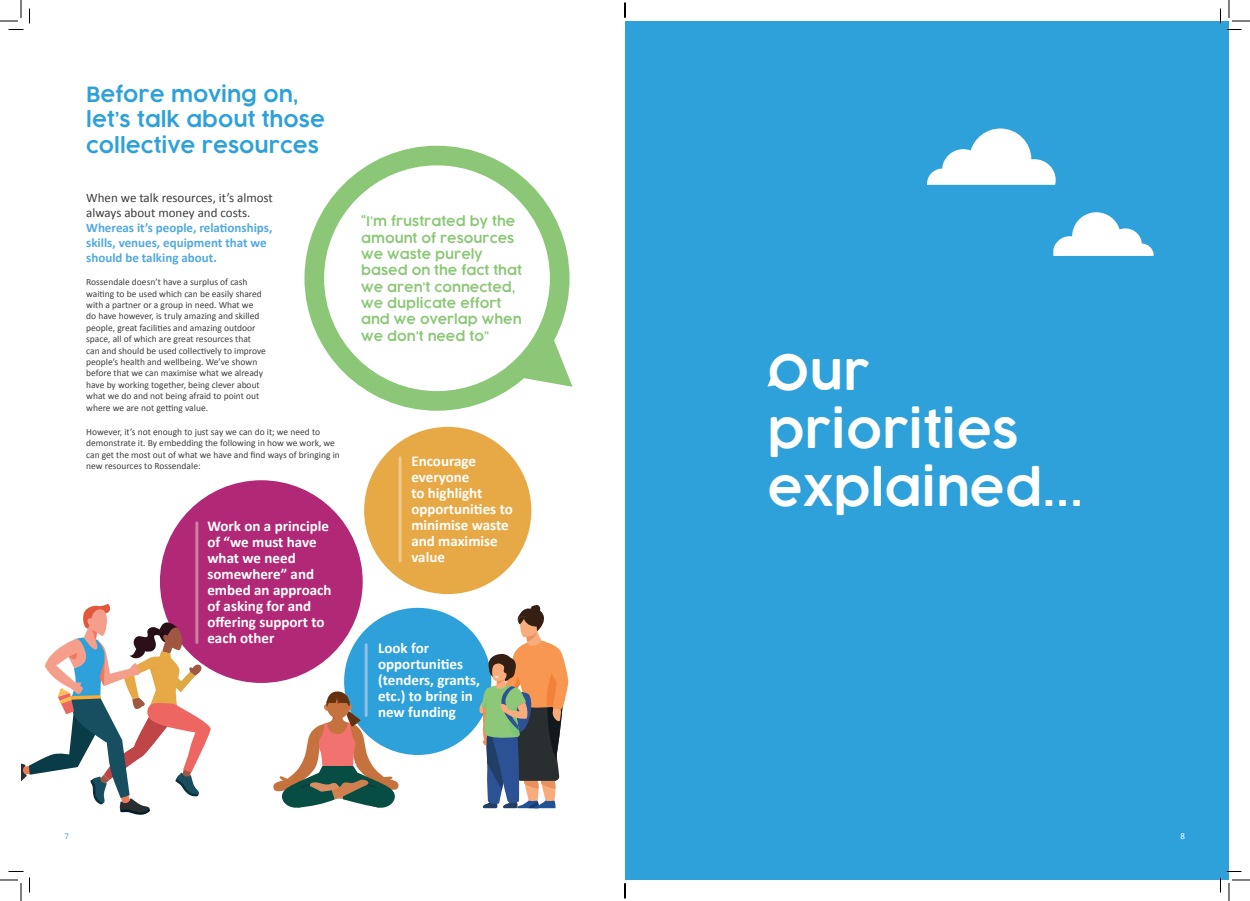
<style>
.page{position:relative;width:1250px;height:901px;background:#fff}
.page>*{position:absolute;margin:0;border:0;box-sizing:border-box;transform-origin:0 0}
.t1{font:600 48.4px/58.1px "COCOGOOSE";color:#fff}
.t2{font:600 20.5px/25.7px "COCOGOOSE";color:#2ea1da}
.t3{font:700 15px/16px "Calibri";color:#fff}
.t4{font:600 13px/16.3px "COCOGOOSE";color:#8bc776}
.t5{font:700 13px/15px "Calibri";color:#53a9de}
.t6{font:13px/15px "Calibri";color:#3e3e3f}
.t7{font:9.5px/11.4px "Calibri";color:#3e3e3f}
.t8{font:9px "Calibri";color:#5dacdf}
.t9{font:9px "Calibri";color:#fff}
</style>
<div class="page">
<div style="left:625px;top:21px;width:604px;height:859px;background:#2ea1da"></div>
<div style="left:160px;top:480px;width:203px;height:203px;background:#b12976;border-radius:50%"></div>
<div style="left:304px;top:146px;width:265px;height:265px;border:20px solid #8bc776;border-radius:50%"></div>
<svg style="left:515px;top:333px;width:57px;height:54px"></svg>
<div style="left:364px;top:427px;width:167px;height:167px;background:#e7a945;border-radius:50%"></div>
<hr style="left:195px;top:523px;width:3px;height:119px;background:#ca81a2">
<div style="left:344px;top:608px;width:147px;height:147px;background:#2ea1da;border-radius:50%"></div>
<svg style="left:273px;top:691px;width:126px;height:117px"></svg>
<svg style="left:478px;top:605px;width:91px;height:203px"></svg>
<hr style="left:398px;top:458px;width:3px;height:103px;background:#efc78b">
<hr style="left:365px;top:645px;width:3px;height:70px;background:#8dbfe7">
<svg style="left:21px;top:603px;width:190px;height:212px"></svg>
<svg style="left:767px;top:376px;width:11px;height:11px"></svg>
<svg style="left:1053px;top:212px;width:100px;height:44px"></svg>
<svg style="left:927px;top:129px;width:128px;height:56px"></svg>
<svg style="left:0;top:0;width:30px;height:30px"></svg>
<svg style="left:0;top:871px;width:30px;height:30px"></svg>
<svg style="left:1219px;top:0;width:31px;height:30px"></svg>
<svg style="left:1219px;top:871px;width:31px;height:30px"></svg>
<svg style="left:624px;top:3px;width:2px;height:15px"></svg>
<svg style="left:624px;top:883px;width:2px;height:15px"></svg>
<h2 class="t2" style="left:86px;top:81px;width:240px">Before moving on, let’s talk about those collective resources</h2>
<h3 class="t6" style="left:86px;top:190px;width:188px">When we talk resources, it’s almost always about money and costs.</h3>
<h3 class="t5" style="left:86px;top:220px;width:188px">Whereas it’s people, relationships, skills, venues, equipment that we should be talking about.</h3>
<p class="t7" style="left:86px;top:276px;width:181px">Rossendale doesn’t have a surplus of cash waiting to be used which can be easily shared with a partner or a group in need. What we<br>do have however, is truly amazing and skilled people, great facilities and amazing outdoor space, all of which are great resources that can and should be used collectively to improve people’s health and wellbeing. We’ve shown before that we can maximise what we already have by working together, being clever about what we do and not being afraid to point out where we are not getting value.</p>
<p class="t7" style="left:86px;top:426px;width:255px">However, it’s not enough to just say we can do it; we need to demonstrate it. By embedding the following in how we work, we can get the most out of what we have and find ways of bringing in new resources to Rossendale:</p>
<h3 class="t3" style="left:207px;top:518px;width:126px">Work on a principle of “we must have what we need somewhere” and embed an approach of asking for and offering support to each other</h3>
<h3 class="t4" style="left:361px;top:214px;width:162px">“I’m frustrated by the amount of resources we waste purely based on the fact that we aren’t connected, we duplicate effort and we overlap when we don’t need to”</h3>
<h3 class="t3" style="left:411px;top:452px;width:103px">Encourage everyone<br>to highlight opportunities to minimise waste and maximise value</h3>
<h3 class="t3" style="left:378px;top:640px;width:103px">Look for opportunities (tenders, grants, etc.) to bring in new funding</h3>
<h1 class="t1" style="left:767px;top:344px;width:317px">Our priorities explained...</h1>
<p class="t8" style="left:65px;top:830px;width:6px">7</p>
<p class="t9" style="left:1180px;top:830px;width:6px">8</p>
</div>
